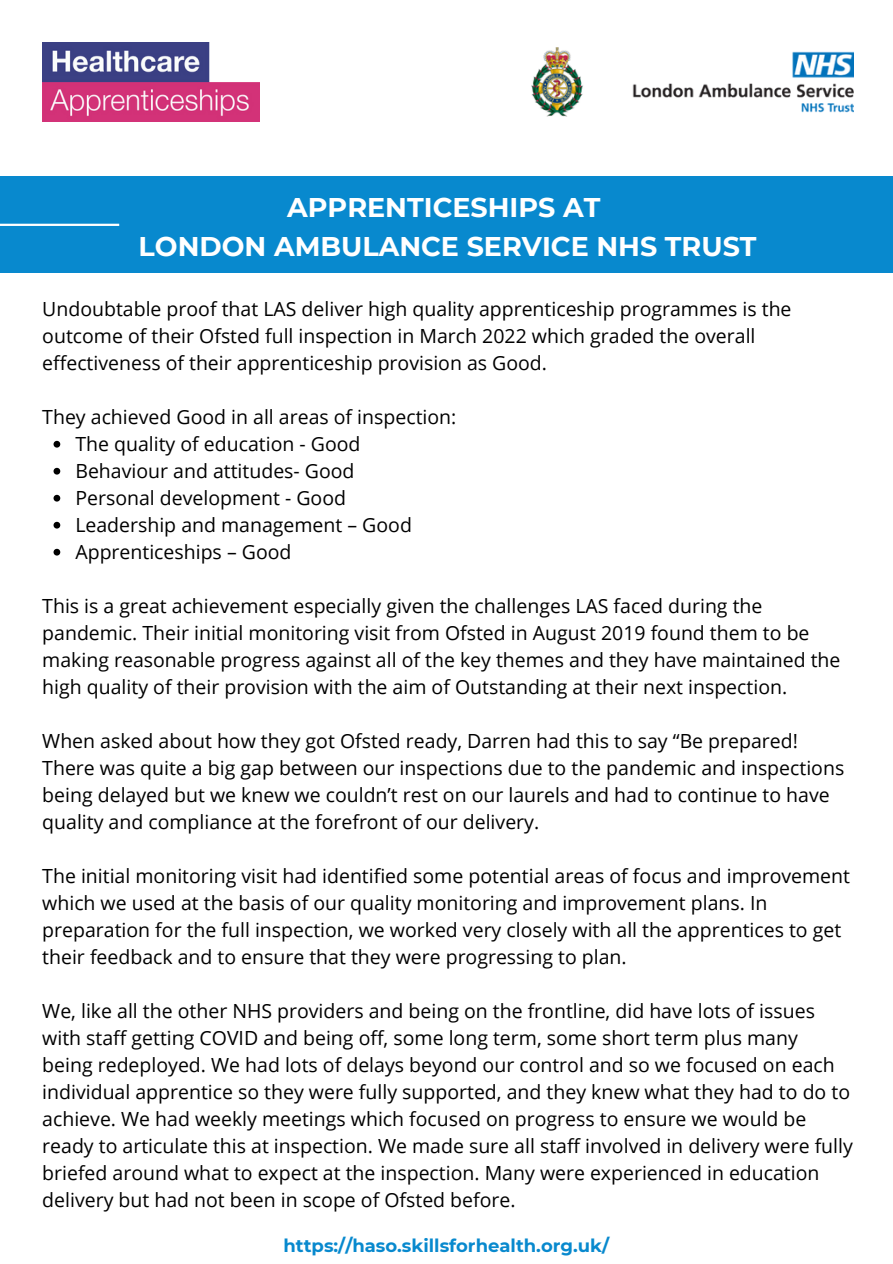
<style>
.page{position:relative;width:893px;height:1264px;background:#fff}
.page>*{position:absolute;margin:0;border:0;box-sizing:border-box;transform-origin:0 0}
.t1{font:700 27px "Montserrat";color:#fff}
.t2{font:19.5px/27px "Open Sans";color:#000}
.t3{font:700 18px "Montserrat";color:#0889ce}
</style>
<div class="page">
<img style="left:42px;top:42px;width:217px;height:79px">
<img style="left:531px;top:47px;width:322px;height:70px">
<div style="left:0;top:177px;width:892px;height:96px;background:#0889ce"></div>
<hr style="left:0;top:224px;width:119px;height:2px;background:#fff">
<svg style="left:54px;top:441px;width:6px;height:6px"></svg>
<svg style="left:54px;top:468px;width:6px;height:6px"></svg>
<svg style="left:54px;top:495px;width:6px;height:6px"></svg>
<svg style="left:54px;top:522px;width:6px;height:6px"></svg>
<svg style="left:54px;top:549px;width:6px;height:6px"></svg>
<p class="t1" style="left:287px;top:191px;width:315px">APPRENTICESHIPS AT</p>
<p class="t1" style="left:139px;top:230px;width:619px">LONDON AMBULANCE SERVICE NHS TRUST</p>
<p class="t2" style="left:42px;top:295px;width:750px">Undoubtable proof that LAS deliver high quality apprenticeship programmes is the outcome of their Ofsted full inspection in March 2022 which graded the overall effectiveness of their apprenticeship provision as Good.</p>
<p class="t2" style="left:42px;top:403px;width:415px">They achieved Good in all areas of inspection:</p>
<p class="t2" style="left:75px;top:430px;width:286px">The quality of education - Good</p>
<p class="t2" style="left:75px;top:457px;width:280px">Behaviour and attitudes- Good</p>
<p class="t2" style="left:75px;top:484px;width:272px">Personal development - Good</p>
<p class="t2" style="left:75px;top:511px;width:338px">Leadership and management – Good</p>
<p class="t2" style="left:75px;top:538px;width:217px">Apprenticeships – Good</p>
<p class="t2" style="left:42px;top:592px;width:799px">This is a great achievement especially given the challenges LAS faced during the pandemic. Their initial monitoring visit from Ofsted in August 2019 found them to be making reasonable progress against all of the key themes and they have maintained the high quality of their provision with the aim of Outstanding at their next inspection.</p>
<p class="t2" style="left:42px;top:726px;width:803px">When asked about how they got Ofsted ready, Darren had this to say “Be prepared!<br>There was quite a big gap between our inspections due to the pandemic and inspections being delayed but we knew we couldn’t rest on our laurels and had to continue to have quality and compliance at the forefront of our delivery.</p>
<p class="t2" style="left:42px;top:861px;width:809px">The initial monitoring visit had identified some potential areas of focus and improvement which we used at the basis of our quality monitoring and improvement plans. In preparation for the full inspection, we worked very closely with all the apprentices to get their feedback and to ensure that they were progressing to plan.</p>
<p class="t2" style="left:42px;top:996px;width:812px">We, like all the other NHS providers and being on the frontline, did have lots of issues with staff getting COVID and being off, some long term, some short term plus many being redeployed. We had lots of delays beyond our control and so we focused on each individual apprentice so they were fully supported, and they knew what they had to do to achieve. We had weekly meetings which focused on progress to ensure we would be ready to articulate this at inspection. We made sure all staff involved in delivery were fully briefed around what to expect at the inspection. Many were experienced in education delivery but had not been in scope of Ofsted before.</p>
<p class="t3" style="left:283px;top:1234px;width:327px">https://haso.skillsforhealth.org.uk/</p>
</div>
